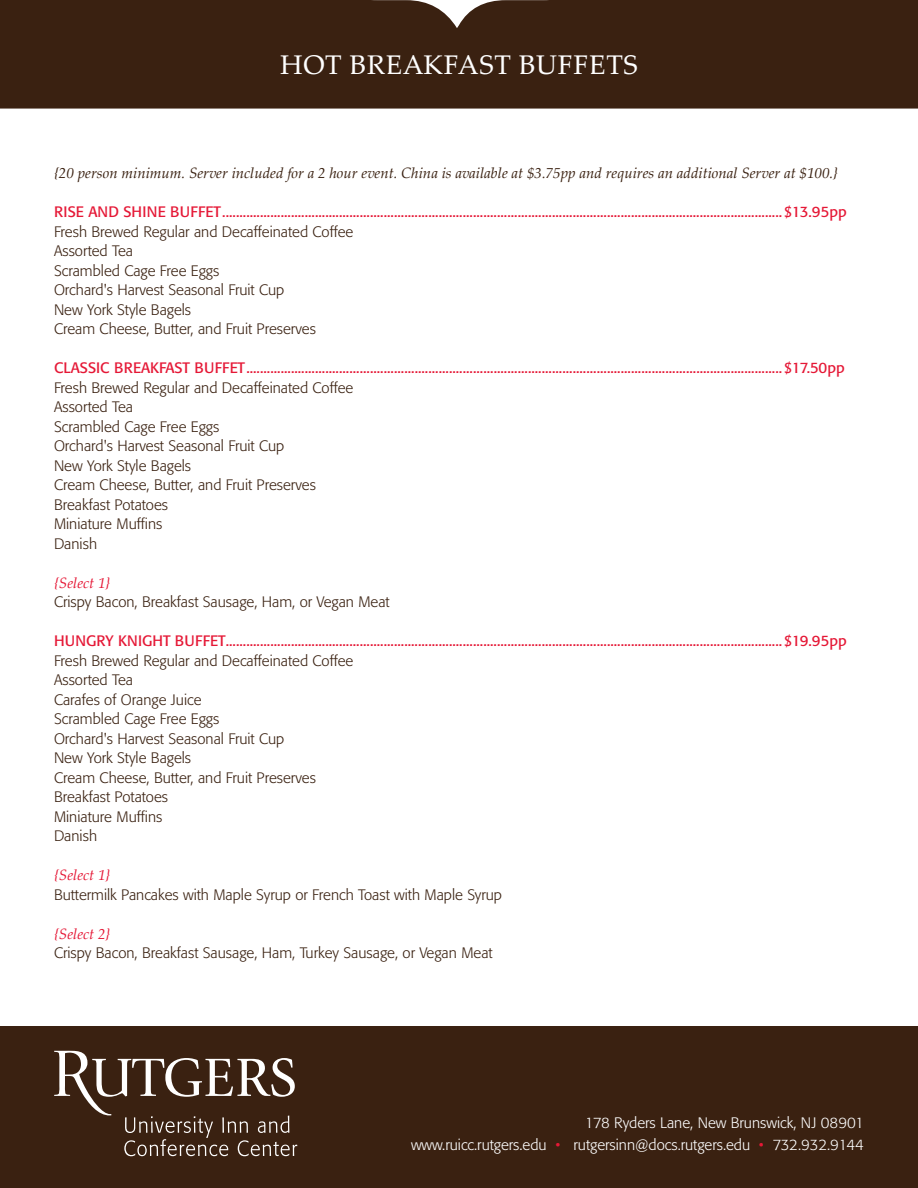
<style>
.page{position:relative;width:918px;height:1188px;background:#fff}
.page>*{position:absolute;margin:0;border:0;box-sizing:border-box;transform-origin:0 0}
.t1{font:27px "Palatino Linotype";letter-spacing:.025em;color:#fff}
.t2{font:300 15px "Formata";color:#3a2111}
.Tab_on_headline{font:15px "Formata";color:#e51836}
.Tab_on_headline-2{font:15px "Formata";letter-spacing:.02em;color:#e51836}
.Tab_on_headline-3{font:italic 15px "Palatino Linotype";color:#3a2111}
.t3{font:300 15px/22.5px "Formata";color:#fff;text-align:right}
.t4{font:italic 15px "Palatino Linotype";color:#e51836}
.s1{color:#e51836}
</style>
<div class="page">
<div style="left:0;top:0;width:918px;height:109px;background:#3a2111"></div>
<div style="left:0;top:1026px;width:918px;height:162px;background:#3a2111"></div>
<svg style="left:54px;top:1051px;width:243px;height:105px"></svg>
<p class="t1" style="left:280px;top:46px;width:359px">HOT BREAKFAST BUFFETS</p>
<p class="Tab_on_headline-3" style="left:54px;top:162px;width:786px">{20 person minimum. Server included for a 2 hour event. China is available at $3.75pp and requires an additional Server at $100.}</p>
<p class="Tab_on_headline-2" style="left:54px;top:203px;width:794px">RISE AND SHINE BUFFET................................................................................................................................................................... $13.95pp</p>
<p class="t2" style="left:54px;top:223px;width:301px">Fresh Brewed Regular and Decaffeinated Coffee</p>
<p class="t2" style="left:54px;top:242px;width:81px">Assorted Tea</p>
<p class="t2" style="left:54px;top:262px;width:167px">Scrambled Cage Free Eggs</p>
<p class="t2" style="left:54px;top:281px;width:232px">Orchard's Harvest Seasonal Fruit Cup</p>
<p class="t2" style="left:54px;top:301px;width:139px">New York Style Bagels</p>
<p class="t2" style="left:54px;top:320px;width:263px">Cream Cheese, Butter, and Fruit Preserves</p>
<p class="Tab_on_headline" style="left:54px;top:359px;width:792px">CLASSIC BREAKFAST BUFFET............................................................................................................................................................ $17.50pp</p>
<p class="t2" style="left:54px;top:379px;width:301px">Fresh Brewed Regular and Decaffeinated Coffee</p>
<p class="t2" style="left:54px;top:398px;width:81px">Assorted Tea</p>
<p class="t2" style="left:54px;top:418px;width:167px">Scrambled Cage Free Eggs</p>
<p class="t2" style="left:54px;top:437px;width:232px">Orchard's Harvest Seasonal Fruit Cup</p>
<p class="t2" style="left:54px;top:457px;width:139px">New York Style Bagels</p>
<p class="t2" style="left:54px;top:476px;width:263px">Cream Cheese, Butter, and Fruit Preserves</p>
<p class="t2" style="left:54px;top:496px;width:116px">Breakfast Potatoes</p>
<p class="t2" style="left:54px;top:515px;width:110px">Miniature Muffins</p>
<p class="t2" style="left:54px;top:535px;width:45px">Danish</p>
<p class="t4" style="left:54px;top:572px;width:58px">{Select 1}</p>
<p class="t2" style="left:54px;top:593px;width:337px">Crispy Bacon, Breakfast Sausage, Ham, or Vegan Meat</p>
<p class="Tab_on_headline" style="left:54px;top:632px;width:794px">HUNGRY KNIGHT BUFFET.................................................................................................................................................................. $19.95pp</p>
<p class="t2" style="left:54px;top:652px;width:301px">Fresh Brewed Regular and Decaffeinated Coffee</p>
<p class="t2" style="left:54px;top:671px;width:81px">Assorted Tea</p>
<p class="t2" style="left:54px;top:691px;width:149px">Carafes of Orange Juice</p>
<p class="t2" style="left:54px;top:710px;width:167px">Scrambled Cage Free Eggs</p>
<p class="t2" style="left:54px;top:730px;width:232px">Orchard's Harvest Seasonal Fruit Cup</p>
<p class="t2" style="left:54px;top:749px;width:139px">New York Style Bagels</p>
<p class="t2" style="left:54px;top:769px;width:263px">Cream Cheese, Butter, and Fruit Preserves</p>
<p class="t2" style="left:54px;top:788px;width:116px">Breakfast Potatoes</p>
<p class="t2" style="left:54px;top:808px;width:110px">Miniature Muffins</p>
<p class="t2" style="left:54px;top:827px;width:45px">Danish</p>
<p class="t4" style="left:54px;top:864px;width:58px">{Select 1}</p>
<p class="t2" style="left:54px;top:886px;width:450px">Buttermilk Pancakes with Maple Syrup or French Toast with Maple Syrup</p>
<p class="t4" style="left:54px;top:923px;width:58px">{Select 2}</p>
<p class="t2" style="left:54px;top:944px;width:440px">Crispy Bacon, Breakfast Sausage, Ham, Turkey Sausage, or Vegan Meat</p>
<p class="t3" style="left:411px;top:1111px;width:454px">178 Ryders Lane, New Brunswick, NJ 08901<br>www.ruicc.rutgers.edu <span class="s1">•</span> rutgersinn@docs.rutgers.edu <span class="s1">•</span> 732.932.9144</p>
</div>
